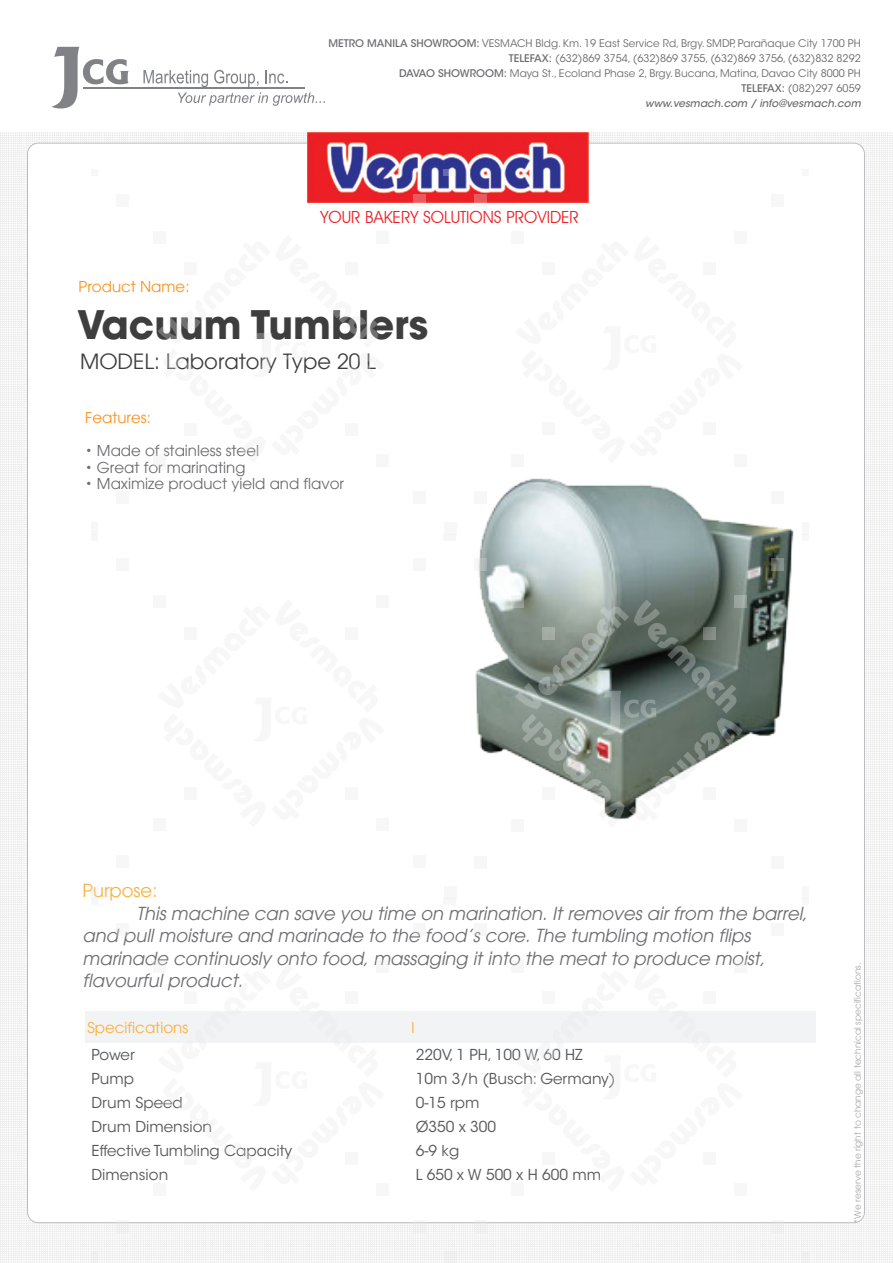
<style>
.page{position:relative;width:893px;height:1263px;background:#fff}
.page>*{position:absolute;margin:0;border:0;box-sizing:border-box;transform-origin:0 0}
.t1{font:700 39px "ITC Avant Garde Std";color:#3e3e3f}
.t2{font:21px "Avant Garde";color:#3e3e3f}
.t3{font:italic 18px/22.5px "Avant Garde";color:#6c6d70}
.t4{font:18px "Avant Garde";color:#fbb03b}
.t5{font:16.8px "Avant Garde IT Cby BT";color:#ed1f26}
.t6{font:15px "ITC Avant Garde Std";color:#57585a}
.t7{font:15px "Avant Garde";color:#6c6d70}
.t8{font:15px "Avant Garde";color:#f79321}
.t9{font:15px "Avant Garde";color:#fbb03b}
.t10{font:10.5px/15px "ITC Avant Garde Std";color:#6c6d70;text-align:right}
.t11{font:9px "Avant Garde";color:#a8a9ad}
.s1{font-weight:500}
.s2{font-weight:500;font-style:italic}
.s3{font-family:"ITC Avant Garde Std"}
</style>
<div class="page">
<div style="left:0;top:2px;width:892px;height:1261px;background:#f3f3f3"></div>
<div style="left:0;top:0;width:892px;height:131px;background:#fff"></div>
<div style="left:28px;top:143px;width:836px;height:1080px;background:#fff;border-radius:11px"></div>
<img style="left:308px;top:132px;width:280px;height:70px">
<hr style="left:83px;top:87px;width:222px;height:1px;background:#808285">
<svg style="left:51px;top:47px;width:77px;height:62px"></svg>
<svg style="left:143px;top:70px;width:65px;height:17px"></svg>
<svg style="left:214px;top:70px;width:44px;height:17px"></svg>
<svg style="left:265px;top:70px;width:22px;height:14px"></svg>
<svg style="left:178px;top:93px;width:147px;height:13px"></svg>
<img style="left:475px;top:478px;width:319px;height:277px">
<div style="left:85px;top:1011px;width:730px;height:31px;background:#f2f3f4"></div>
<div style="left:734px;top:231px;width:13px;height:12px;background:#f7f7f8"></div>
<div style="left:771px;top:194px;width:13px;height:13px;background:#f7f7f8"></div>
<div style="left:511px;top:231px;width:13px;height:12px;background:#f7f7f8"></div>
<svg style="left:474px;top:194px;width:13px;height:9px"></svg>
<div style="left:734px;top:454px;width:13px;height:13px;background:#f7f7f8"></div>
<div style="left:771px;top:491px;width:13px;height:13px;background:#f7f7f8"></div>
<div style="left:511px;top:454px;width:13px;height:13px;background:#f7f7f8"></div>
<div style="left:474px;top:491px;width:13px;height:13px;background:#f7f7f8"></div>
<div style="left:153px;top:454px;width:12px;height:13px;background:#f7f7f8"></div>
<div style="left:116px;top:491px;width:12px;height:12px;background:#f7f7f8"></div>
<div style="left:376px;top:454px;width:12px;height:13px;background:#f7f7f8"></div>
<div style="left:413px;top:491px;width:12px;height:12px;background:#f7f7f8"></div>
<div style="left:153px;top:231px;width:12px;height:12px;background:#f7f7f8"></div>
<div style="left:116px;top:194px;width:12px;height:12px;background:#f7f7f8"></div>
<div style="left:376px;top:231px;width:12px;height:12px;background:#f7f7f8"></div>
<svg style="left:413px;top:194px;width:12px;height:9px"></svg>
<div style="left:444px;top:522px;width:12px;height:12px;background:#f7f7f8"></div>
<div style="left:802px;top:522px;width:6px;height:12px;background:#f7f7f8"></div>
<div style="left:91px;top:522px;width:6px;height:12px;background:#f7f7f8"></div>
<svg style="left:444px;top:170px;width:12px;height:6px"></svg>
<svg style="left:734px;top:596px;width:13px;height:12px"></svg>
<svg style="left:771px;top:559px;width:13px;height:12px"></svg>
<svg style="left:511px;top:596px;width:13px;height:12px"></svg>
<svg style="left:475px;top:559px;width:12px;height:12px"></svg>
<div style="left:734px;top:819px;width:13px;height:12px;background:#f7f7f8"></div>
<div style="left:771px;top:856px;width:13px;height:12px;background:#f7f7f8"></div>
<div style="left:511px;top:819px;width:13px;height:12px;background:#f7f7f8"></div>
<div style="left:474px;top:856px;width:13px;height:12px;background:#f7f7f8"></div>
<svg style="left:515px;top:600px;width:228px;height:220px"></svg>
<div style="left:153px;top:819px;width:12px;height:12px;background:#f7f7f8"></div>
<div style="left:116px;top:856px;width:12px;height:12px;background:#f7f7f8"></div>
<div style="left:376px;top:819px;width:12px;height:12px;background:#f7f7f8"></div>
<div style="left:413px;top:856px;width:12px;height:12px;background:#f7f7f8"></div>
<div style="left:153px;top:596px;width:12px;height:12px;background:#f7f7f8"></div>
<div style="left:116px;top:559px;width:12px;height:12px;background:#f7f7f8"></div>
<div style="left:376px;top:596px;width:12px;height:12px;background:#f7f7f8"></div>
<div style="left:413px;top:559px;width:12px;height:12px;background:#f7f7f8"></div>
<div style="left:444px;top:887px;width:12px;height:12px;background:#f7f7f8"></div>
<div style="left:802px;top:887px;width:6px;height:12px;background:#f7f7f8"></div>
<div style="left:91px;top:887px;width:6px;height:12px;background:#f7f7f8"></div>
<div style="left:444px;top:534px;width:12px;height:6px;background:#f7f7f8"></div>
<div style="left:734px;top:960px;width:13px;height:13px;background:#f7f7f8"></div>
<div style="left:771px;top:923px;width:13px;height:13px;background:#f7f7f8"></div>
<div style="left:511px;top:960px;width:13px;height:13px;background:#f7f7f8"></div>
<div style="left:474px;top:923px;width:13px;height:13px;background:#f7f7f8"></div>
<div style="left:734px;top:1184px;width:13px;height:12px;background:#f7f7f8"></div>
<svg style="left:771px;top:1222px;width:13px;height:10px"></svg>
<div style="left:511px;top:1184px;width:13px;height:12px;background:#f7f7f8"></div>
<svg style="left:474px;top:1222px;width:13px;height:10px"></svg>
<svg style="left:515px;top:1042px;width:228px;height:1px"></svg>
<div style="left:153px;top:1183px;width:12px;height:13px;background:#f7f7f8"></div>
<svg style="left:116px;top:1222px;width:12px;height:10px"></svg>
<div style="left:376px;top:1183px;width:12px;height:13px;background:#f7f7f8"></div>
<svg style="left:413px;top:1222px;width:12px;height:10px"></svg>
<div style="left:153px;top:960px;width:12px;height:13px;background:#f7f7f8"></div>
<div style="left:116px;top:923px;width:12px;height:13px;background:#f7f7f8"></div>
<div style="left:376px;top:960px;width:12px;height:13px;background:#f7f7f8"></div>
<div style="left:413px;top:923px;width:12px;height:13px;background:#f7f7f8"></div>
<svg style="left:158px;top:1042px;width:227px;height:1px"></svg>
<div style="left:444px;top:1251px;width:12px;height:12px;background:#efeff0"></div>
<div style="left:802px;top:1251px;width:6px;height:12px;background:#edeeee"></div>
<div style="left:91px;top:1251px;width:6px;height:12px;background:#efeff0"></div>
<div style="left:444px;top:899px;width:12px;height:6px;background:#f7f7f8"></div>
<p class="t10" style="left:328px;top:36px;width:534px"><span class="s1">METRO MANILA SHOWROOM:</span> VESMACH Bldg. Km. 19 East Service Rd, Brgy. SMDP, Parañaque City 1700 PH <span class="s1">TELEFAX:</span> (632)869 3754, (632)869 3755, (632)869 3756, (632)832 8292<br><span class="s1">DAVAO SHOWROOM:</span> Maya St., Ecoland Phase 2, Brgy. Bucana, Matina, Davao City 8000 PH<br><span class="s1">TELEFAX:</span> (082)297 6059<br><span class="s2">www.vesmach.com / info@vesmach.com</span></p>
<h3 class="t8" style="left:79px;top:277px;width:112px">Product Name:</h3>
<h3 class="t5" style="left:320px;top:207px;width:260px">YOUR BAKERY SOLUTIONS PROVIDER</h3>
<h1 class="t1" style="left:77px;top:299px;width:352px">Vacuum Tumblers</h1>
<h2 class="t2" style="left:80px;top:349px;width:297px">MODEL: Laboratory Type 20 L</h2>
<h3 class="t8" style="left:85px;top:409px;width:67px">Features:</h3>
<h3 class="t7" style="left:85px;top:442px;width:175px"><span class="s3">•</span> Made of stainless steel</h3>
<h3 class="t7" style="left:85px;top:458px;width:162px"><span class="s3">•</span> Great for marinating</h3>
<h3 class="t7" style="left:85px;top:475px;width:260px"><span class="s3">•</span> Maximize product yield and flavor</h3>
<h3 class="t4" style="left:82px;top:880px;width:76px">Purpose:</h3>
<p class="t3" style="left:82px;top:902px;width:726px;text-indent:54px">This machine can save you time on marination. It removes air from the barrel, and pull moisture and marinade to the food’s core. The tumbling motion flips marinade continuosly onto food, massaging it into the meat to produce moist, flavourful product.</p>
<h3 class="t9" style="left:87px;top:1019px;width:102px">Specifications</h3>
<h3 class="t9" style="left:411px;top:1019px;width:4px">l</h3>
<h3 class="t6" style="left:92px;top:1045px;width:45px">Power</h3>
<h3 class="t6" style="left:416px;top:1045px;width:168px">220V, 1 PH, 100 W, 60 HZ</h3>
<h3 class="t6" style="left:92px;top:1069px;width:44px">Pump</h3>
<h3 class="t6" style="left:416px;top:1069px;width:201px">10m 3/h (Busch: Germany)</h3>
<h3 class="t6" style="left:92px;top:1093px;width:93px">Drum Speed</h3>
<h3 class="t6" style="left:416px;top:1093px;width:65px">0-15 rpm</h3>
<h3 class="t6" style="left:92px;top:1117px;width:122px">Drum Dimension</h3>
<h3 class="t6" style="left:416px;top:1117px;width:82px">Ø350 x 300</h3>
<h3 class="t6" style="left:92px;top:1141px;width:202px">Effective Tumbling Capacity</h3>
<h3 class="t6" style="left:416px;top:1141px;width:45px">6-9 kg</h3>
<h3 class="t6" style="left:92px;top:1165px;width:78px">Dimension</h3>
<h3 class="t6" style="left:416px;top:1165px;width:187px">L 650 x W 500 x H 600 mm</h3>
<p class="t11" style="left:852px;top:1223px;width:261px;rotate:-90deg">*We reserve the right to change all technical specifications.</p>
</div>
